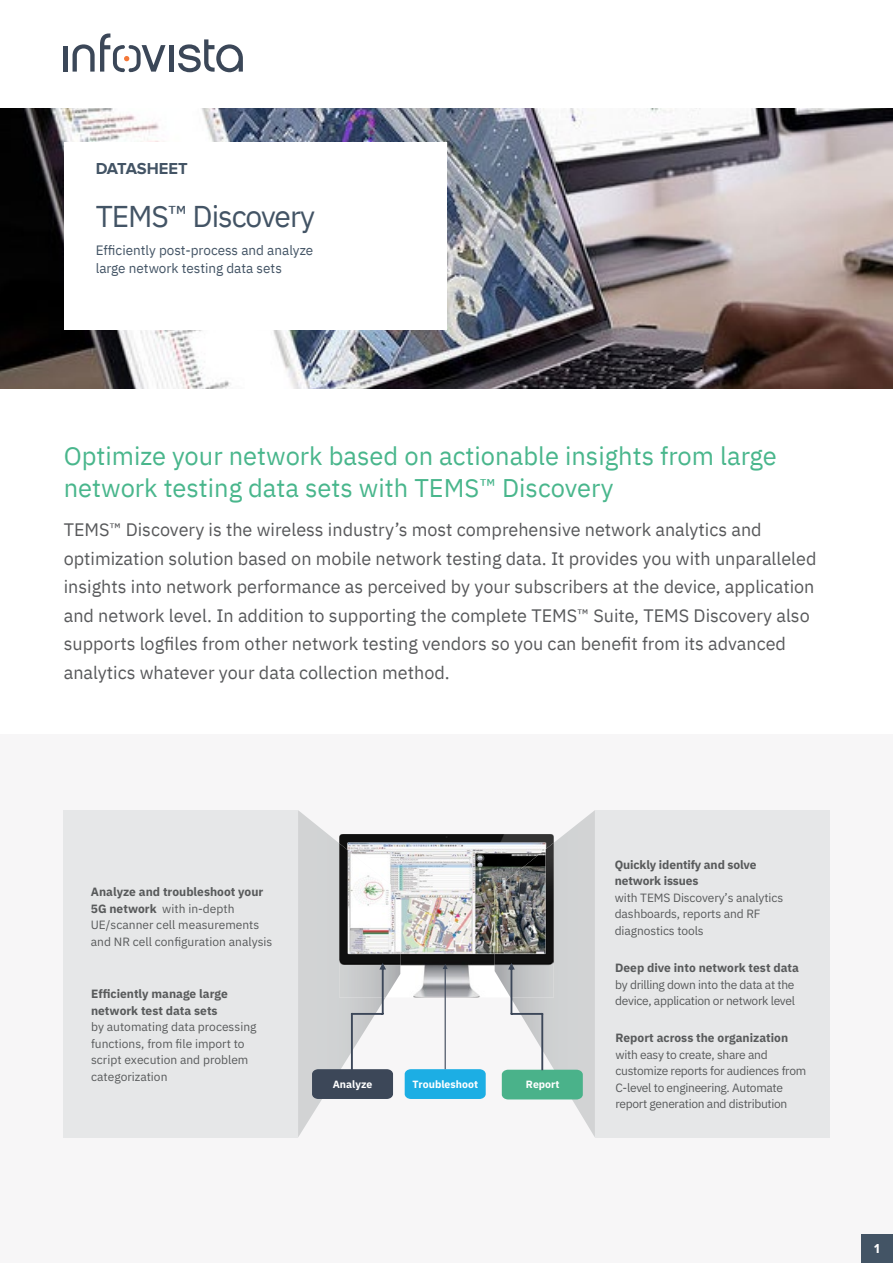
<style>
.page{position:relative;width:893px;height:1263px;background:#fff}
.page>*{position:absolute;margin:0;border:0;box-sizing:border-box;transform-origin:0 0}
.t1{font:30px "IBM Plex Sans";letter-spacing:-.035em;color:#435465}
.t2{font:25.5px/31.5px "IBM Plex Sans";color:#49b68c}
.t3{font:18px/28.5px "IBM Plex Sans";color:#58595b}
.t4{font:700 16.5px "Proxima Nova";letter-spacing:-.005em;color:#435465}
.t5{font:13.5px/18px "IBM Plex Sans";color:#435465}
.t6{font:700 13.5px "Proxima Nova";color:#fff}
.t7{font:12px/16.5px "IBM Plex Sans";letter-spacing:-.01em;color:#585a5b}
.t8{font:700 12px/16.5px "IBM Plex Sans";color:#585a5b}
.t9{font:700 10.5px "IBM Plex Sans";color:#fff}
.s1{font-weight:700}
</style>
<div class="page">
<div style="left:0;top:735px;width:893px;height:528px;background:#f7f6f7"></div>
<div style="left:595px;top:810px;width:234px;height:327px;background:#e6e7e8"></div>
<div style="left:64px;top:810px;width:234px;height:327px;background:#e6e7e8"></div>
<div style="left:405px;top:1069px;width:81px;height:30px;background:#1caee4"></div>
<img style="left:393px;top:834px;width:109px;height:8px">
<img style="left:400px;top:953px;width:95px;height:44px">
<img style="left:495px;top:953px;width:7px;height:30px">
<img style="left:393px;top:953px;width:7px;height:32px">
<img style="left:393px;top:842px;width:109px;height:111px">
<img style="left:495px;top:849px;width:7px;height:104px">
<img style="left:393px;top:850px;width:7px;height:103px">
<hr style="left:445px;top:969px;width:1px;height:100px;background:#3c4759">
<svg style="left:443px;top:964px;width:5px;height:5px"></svg>
<svg style="left:298px;top:810px;width:95px;height:327px"></svg>
<svg style="left:502px;top:810px;width:93px;height:327px"></svg>
<div style="left:861px;top:1234px;width:32px;height:29px;background:#435465"></div>
<hr style="left:64px;top:46px;width:4px;height:26px;background:#3b4758">
<hr style="left:170px;top:45px;width:4px;height:27px;background:#3b4758">
<svg style="left:178px;top:39px;width:65px;height:33px"></svg>
<svg style="left:73px;top:33px;width:93px;height:39px"></svg>
<img style="left:0;top:108px;width:893px;height:281px">
<div style="left:64px;top:142px;width:382px;height:188px;background:#fff"></div>
<h3 class="t4" style="left:96px;top:159px;width:94px">DATASHEET</h3>
<h1 class="t1" style="left:96px;top:194px;width:221px">TEMS™ Discovery</h1>
<p class="t5" style="left:96px;top:240px;width:219px">Efficiently post-process and analyze large network testing data sets</p>
<h2 class="t2" style="left:64px;top:439px;width:714px">Optimize your network based on actionable insights from large network testing data sets with TEMS™ Discovery</h2>
<p class="t3" style="left:64px;top:514px;width:754px">TEMS™ Discovery is the wireless industry’s most comprehensive network analytics and optimization solution based on mobile network testing data. It provides you with unparalleled insights into network performance as perceived by your subscribers at the device, application and network level. In addition to supporting the complete TEMS™ Suite, TEMS Discovery also supports logfiles from other network testing vendors so you can benefit from its advanced analytics whatever your data collection method.</p>
<p class="t7" style="left:91px;top:883px;width:183px"><span class="s1">Analyze and troubleshoot your<br>5G network</span> with in-depth<br>UE/scanner cell measurements and NR cell configuration analysis</p>
<p class="t8" style="left:91px;top:984px;width:138px">Efficiently manage large network test data sets</p>
<p class="t7" style="left:91px;top:1017px;width:167px">by automating data processing functions, from file import to script execution and problem categorization</p>
<p class="t9" style="left:333px;top:1076px;width:41px">Analyze</p>
<p class="t9" style="left:412px;top:1076px;width:67px">Troubleshoot</p>
<p class="t9" style="left:526px;top:1076px;width:35px">Report</p>
<p class="t8" style="left:615px;top:855px;width:143px">Quickly identify and solve network issues</p>
<p class="t7" style="left:615px;top:888px;width:170px">with TEMS Discovery’s analytics dashboards, reports and RF diagnostics tools</p>
<p class="t8" style="left:615px;top:959px;width:185px">Deep dive into network test data</p>
<p class="t7" style="left:615px;top:975px;width:181px">by drilling down into the data at the device, application or network level</p>
<p class="t8" style="left:615px;top:1028px;width:174px">Report across the organization</p>
<p class="t7" style="left:615px;top:1045px;width:192px">with easy to create, share and customize reports for audiences from C-level to engineering. Automate report generation and distribution</p>
<p class="t6" style="left:874px;top:1240px;width:7px">1</p>
</div>
